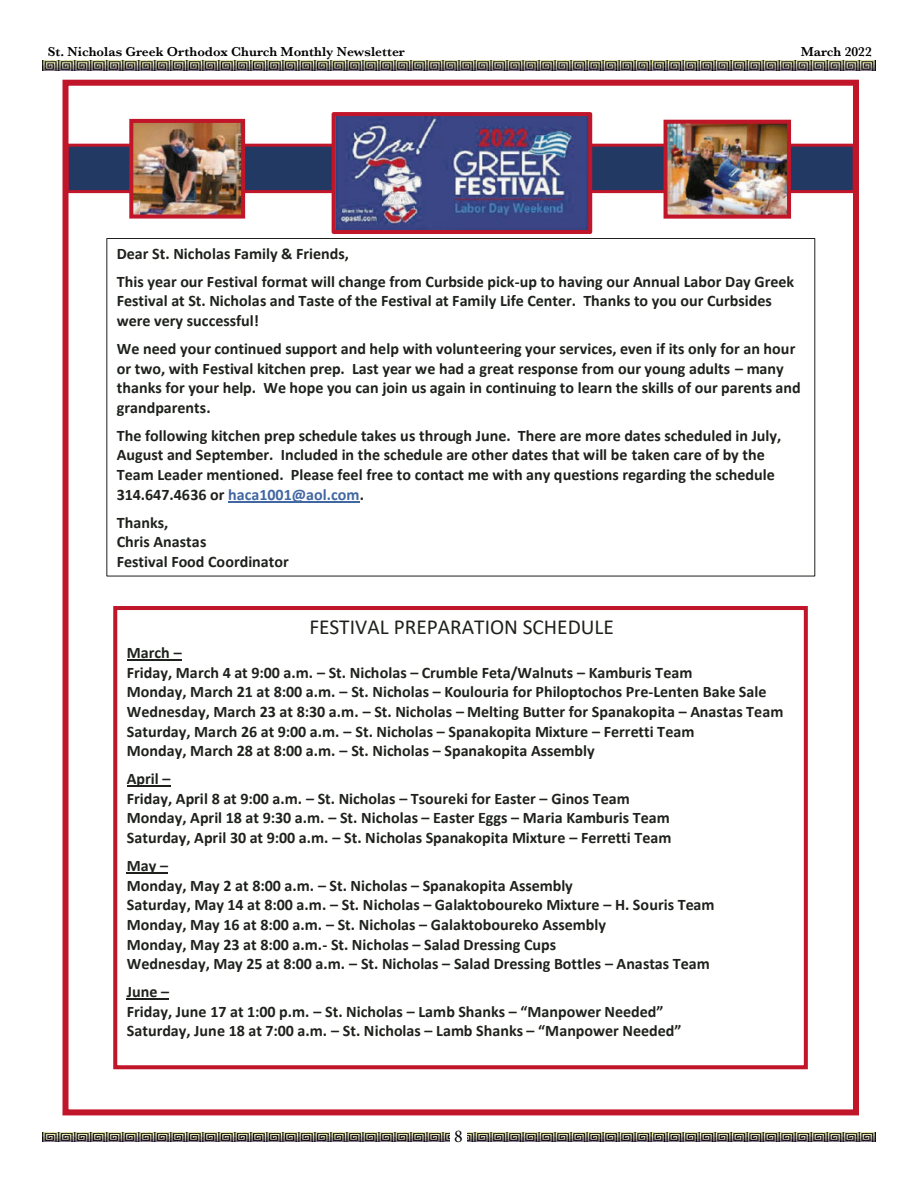
<style>
.page{position:relative;width:918px;height:1188px;background:#fff}
.page>*{position:absolute;margin:0;border:0;box-sizing:border-box;transform-origin:0 0}
.t1{font:21.45px "Calibri";color:#1f221c}
.t2{font:18px "Minion Pro";color:#000}
.t3{font:700 16.05px/19.6px "Nbdfdw Calibri";letter-spacing:.005em;color:#1f221c}
.t4{font:600 13.5px "Baskerville";color:#000}
.s1{font-family:"Bsqkkq Calibri"}
.s2{color:#4167a2}
</style>
<div class="page">
<img style="left:42px;top:61px;width:834px;height:9px">
<img style="left:42px;top:1132px;width:834px;height:10px">
<div style="left:451px;top:1127px;width:16px;height:17px;background:#fff"></div>
<div style="left:62px;top:80px;width:797px;height:1035px;border:6px solid #c1152a"></div>
<div style="left:67px;top:145px;width:787px;height:47px;background:#213963"></div>
<div style="left:66px;top:144px;width:790px;height:49px;border:3px solid #c1152a"></div>
<img style="left:669px;top:125px;width:117px;height:89px">
<div style="left:664px;top:120px;width:127px;height:99px;border:4px solid #c1152a"></div>
<img style="left:134px;top:124px;width:106px;height:90px">
<div style="left:129px;top:119px;width:116px;height:100px;border:4px solid #c1152a"></div>
<div style="left:113px;top:606px;width:695px;height:463px;border:4px solid #c1152a"></div>
<hr style="left:127px;top:660px;width:54px;height:1px;background:#1f221c">
<hr style="left:127px;top:786px;width:43px;height:1px;background:#1f221c">
<hr style="left:127px;top:872px;width:41px;height:1px;background:#1f221c">
<hr style="left:127px;top:998px;width:42px;height:1px;background:#1f221c">
<img style="left:337px;top:117px;width:250px;height:112px">
<div style="left:332px;top:112px;width:260px;height:122px;border:4px solid #c1152a"></div>
<hr style="left:228px;top:501px;width:132px;height:1px;background:#4167a2">
<p class="t4" style="left:48px;top:42px;width:359px">St. Nicholas Greek Orthodox Church Monthly Newsletter</p>
<p class="t4" style="left:801px;top:42px;width:72px">March 2022</p>
<p class="t3" style="left:117px;top:240px;width:679px;line-height:27.8px">Dear St. Nicholas Family &amp; Friends,<br>This year our Festival format will change from Curbside pick-up to having our Annual Labor Day Greek</p>
<p class="t3" style="left:117px;top:291px;width:657px">Festival at St. Nicholas and Taste of the Festival at Family Life Center. Thanks to you our Curbsides were very successful!</p>
<p class="t3" style="left:117px;top:339px;width:685px">We need your continued support and help with volunteering your services, even if its only for an hour or two, with Festival kitchen prep. Last year we had a great response from our young adults <span class="s1">–</span> many thanks for your help. We hope you can join us again in continuing to learn the skills of our parents and grandparents.</p>
<p class="t3" style="left:117px;top:425px;width:666px">The following kitchen prep schedule takes us through June. There are more dates scheduled in July, August and September. Included in the schedule are other dates that will be taken care of by the Team Leader mentioned. Please feel free to contact me with any questions regarding the schedule 314.647.4636 or <span class="s2">haca1001@aol.com</span>.</p>
<p class="t3" style="left:117px;top:512px;width:173px">Thanks,<br>Chris Anastas<br>Festival Food Coordinator</p>
<p class="t1" style="left:310px;top:612px;width:306px">FESTIVAL PREPARATION SCHEDULE</p>
<p class="t3" style="left:127px;top:643px;width:658px">March <span class="s1">–<br></span>Friday, March 4 at 9:00 a.m. <span class="s1">–</span> St. Nicholas <span class="s1">–</span> Crumble Feta/Walnuts <span class="s1">–</span> Kamburis Team<br>Monday, March 21 at 8:00 a.m. <span class="s1">–</span> St. Nicholas <span class="s1">–</span> Koulouria for Philoptochos Pre-Lenten Bake Sale Wednesday, March 23 at 8:30 a.m. <span class="s1">–</span> St. Nicholas <span class="s1">–</span> Melting Butter for Spanakopita <span class="s1">–</span> Anastas Team Saturday, March 26 at 9:00 a.m. <span class="s1">–</span> St. Nicholas <span class="s1">–</span> Spanakopita Mixture <span class="s1">–</span> Ferretti Team<br>Monday, March 28 at 8:00 a.m. <span class="s1">–</span> St. Nicholas <span class="s1">–</span> Spanakopita Assembly</p>
<p class="t3" style="left:127px;top:769px;width:546px">April <span class="s1">–<br></span>Friday, April 8 at 9:00 a.m. <span class="s1">–</span> St. Nicholas <span class="s1">–</span> Tsoureki for Easter <span class="s1">–</span> Ginos Team Monday, April 18 at 9:30 a.m. <span class="s1">–</span> St. Nicholas <span class="s1">–</span> Easter Eggs <span class="s1">–</span> Maria Kamburis Team Saturday, April 30 at 9:00 a.m. <span class="s1">–</span> St. Nicholas Spanakopita Mixture <span class="s1">–</span> Ferretti Team</p>
<p class="t3" style="left:127px;top:855px;width:589px">May <span class="s1">–<br></span>Monday, May 2 at 8:00 a.m. <span class="s1">–</span> St. Nicholas <span class="s1">–</span> Spanakopita Assembly<br>Saturday, May 14 at 8:00 a.m. <span class="s1">–</span> St. Nicholas <span class="s1">–</span> Galaktoboureko Mixture <span class="s1">–</span> H. Souris Team Monday, May 16 at 8:00 a.m. <span class="s1">–</span> St. Nicholas <span class="s1">–</span> Galaktoboureko Assembly<br>Monday, May 23 at 8:00 a.m.- St. Nicholas <span class="s1">–</span> Salad Dressing Cups<br>Wednesday, May 25 at 8:00 a.m. <span class="s1">–</span> St. Nicholas <span class="s1">–</span> Salad Dressing Bottles <span class="s1">–</span> Anastas Team</p>
<p class="t3" style="left:127px;top:981px;width:556px">June <span class="s1">–<br></span>Friday, June 17 at 1:00 p.m. <span class="s1">–</span> St. Nicholas <span class="s1">–</span> Lamb Shanks <span class="s1">– “Manpower Needed”<br></span>Saturday, June 18 at 7:00 a.m. <span class="s1">–</span> St. Nicholas <span class="s1">–</span> Lamb Shanks <span class="s1">– “Manpower Needed”</span></p>
<p class="t2" style="left:454px;top:1124px;width:10px">8</p>
</div>
